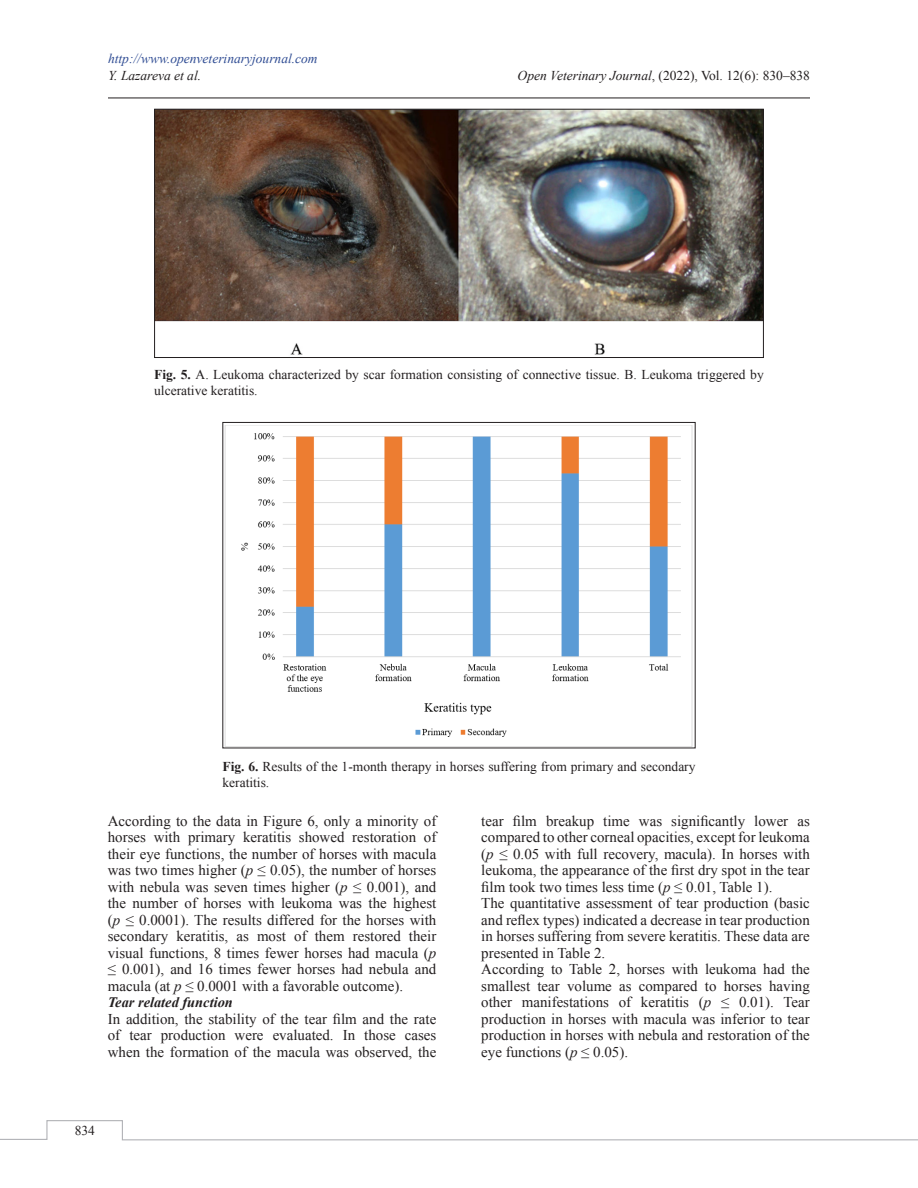
<style>
.page{position:relative;width:918px;height:1188px;background:#fff}
.page>*{position:absolute;margin:0;border:0;box-sizing:border-box;transform-origin:0 0}
.Para{font:15px/16.5px "Times New Roman";color:#231f20;text-align:justify}
.B_Head{font:italic 700 14.4px "Times New Roman";color:#231f20}
.Fig_Caption{font:13.5px/16.2px "Times New Roman";color:#231f20}
.t1{font:italic 13.5px "Times New Roman";color:#304d94}
.t2{font:italic 13.5px "Times New Roman";color:#231f20}
.s1{font-style:italic}
.s2{font-weight:700}
</style>
<div class="page">
<hr style="left:108px;top:98px;width:702px;height:1px;background:#231f20">
<img style="left:224px;top:425px;width:469px;height:321px">
<img style="left:156px;top:111px;width:606px;height:244px">
<div style="left:154px;top:109px;width:610px;height:249px;border:1px solid #231f20"></div>
<svg style="left:0;top:1120px;width:918px;height:21px"></svg>
<p class="t1" style="left:108px;top:50px;width:211px">http://www.openveterinaryjournal.com</p>
<p class="t2" style="left:108px;top:66px;width:95px">Y. Lazareva et al.</p>
<p class="Fig_Caption" style="left:518px;top:67px;width:294px"><span class="s1">Open Veterinary Journal</span>, (2022), Vol. 12(6): 830–838</p>
<p class="Fig_Caption" style="left:154px;top:366px;width:611px"><span class="s2">Fig. 5.</span> А. Leukoma characterized by scar formation consisting of connective tissue. В. Leukoma triggered by ulcerative keratitis.</p>
<p class="Fig_Caption" style="left:222px;top:758px;width:475px"><span class="s2">Fig. 6.</span> Results of the 1-month therapy in horses suffering from primary and secondary keratitis.</p>
<p class="Para" style="left:108px;top:812px;width:330px">According to the data in Figure 6, only a minority of horses with primary keratitis showed restoration of their eye functions, the number of horses with macula was two times higher (<span class="s1">p</span> ≤ 0.05), the number of horses with nebula was seven times higher (<span class="s1">p</span> ≤ 0.001), and the number of horses with leukoma was the highest (<span class="s1">p</span> ≤ 0.0001). The results differed for the horses with secondary keratitis, as most of them restored their visual functions, 8 times fewer horses had macula (<span class="s1">p </span>≤ 0.001), and 16 times fewer horses had nebula and macula (at <span class="s1">p</span> ≤ 0.0001 with a favorable outcome).</p>
<p class="B_Head" style="left:108px;top:993px;width:127px">Tear related function</p>
<p class="Para" style="left:108px;top:1010px;width:330px">In addition, the stability of the tear film and the rate of tear production were evaluated. In those cases when the formation of the macula was observed, the</p>
<p class="Para" style="left:481px;top:812px;width:330px">tear film breakup time was significantly lower as compared to other corneal opacities, except for leukoma (<span class="s1">p</span> ≤ 0.05 with full recovery, macula). In horses with leukoma, the appearance of the first dry spot in the tear film took two times less time (<span class="s1">p</span> ≤ 0.01, Table 1).</p>
<p class="Para" style="left:481px;top:895px;width:330px">The quantitative assessment of tear production (basic and reflex types) indicated a decrease in tear production in horses suffering from severe keratitis. These data are presented in Table 2.</p>
<p class="Para" style="left:481px;top:961px;width:330px">According to Table 2, horses with leukoma had the smallest tear volume as compared to horses having other manifestations of keratitis (<span class="s1">p</span> ≤ 0.01). Tear production in horses with macula was inferior to tear production in horses with nebula and restoration of the eye functions (<span class="s1">p</span> ≤ 0.05).</p>
<p class="Fig_Caption" style="left:75px;top:1122px;width:22px">834</p>
</div>
